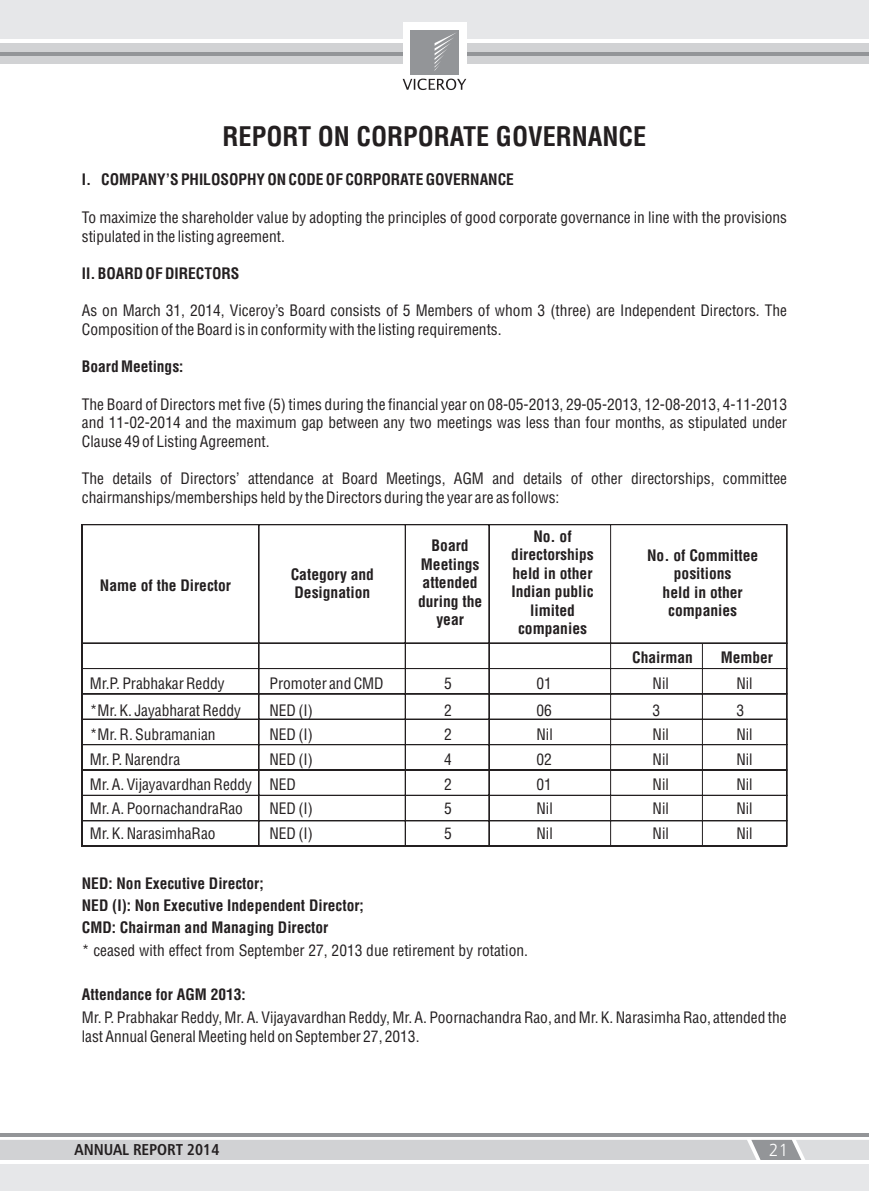
<style>
.page{position:relative;width:869px;height:1191px;background:#fff}
.page>*{position:absolute;margin:0;border:0;box-sizing:border-box;transform-origin:0 0}
.t1{font:800 26.25px "Switzerland Condensed";color:#231f20}
.t2{font:17.5px "Humanist 777 BT Light B";color:#fff}
.t3{font:15.75px "Humanist 777 BT Roman Condensed B Bold";color:#231f20}
.t4{font:15.4px/18.7px "Switzerland Condensed";color:#231f20}
.t5{font:800 15.4px/18.6px "Switzerland Condensed";color:#231f20;text-align:center}
</style>
<div class="page">
<div style="left:0;top:0;width:868px;height:43px;background:#e6e7e9"></div>
<div style="left:0;top:43px;width:868px;height:21px;background:#d1d2d4"></div>
<hr style="left:0;top:52px;width:402px;height:4px;background:#939598">
<hr style="left:466px;top:52px;width:402px;height:4px;background:#939598">
<div style="left:402px;top:22px;width:64px;height:53px;background:#fff"></div>
<svg style="left:402px;top:79px;width:64px;height:11px"></svg>
<div style="left:410px;top:30px;width:49px;height:45px;background:#939598"></div>
<svg style="left:434px;top:33px;width:22px;height:38px"></svg>
<hr style="left:0;top:39px;width:402px;height:4px;background:#fff">
<hr style="left:466px;top:39px;width:402px;height:4px;background:#fff">
<hr style="left:0;top:1133px;width:868px;height:3px;background:#939598">
<div style="left:0;top:1160px;width:868px;height:31px;background:#e6e7e9"></div>
<hr style="left:0;top:1160px;width:868px;height:4px;background:#fff">
<svg style="left:81px;top:524px;width:706px;height:323px"></svg>
<svg style="left:0;top:1139px;width:868px;height:21px;background:#d1d2d4"></svg>
<h1 class="t1" style="left:222px;top:126px;width:425px">REPORT ON CORPORATE GOVERNANCE</h1>
<p class="t5" style="left:82px;top:172px;width:433px">I. COMPANY’S PHILOSOPHY ON CODE OF CORPORATE GOVERNANCE</p>
<p class="t4" style="left:82px;top:209px;width:706px">To maximize the shareholder value by adopting the principles of good corporate governance in line with the provisions stipulated in the listing agreement.</p>
<p class="t5" style="left:82px;top:265px;width:159px">II. BOARD OF DIRECTORS</p>
<p class="t4" style="left:82px;top:303px;width:706px">As on March 31, 2014, Viceroy’s Board consists of 5 Members of whom 3 (three) are Independent Directors. The<br>Composition of the Board is in conformity with the listing requirements.</p>
<p class="t5" style="left:82px;top:358px;width:103px">Board Meetings:</p>
<p class="t4" style="left:82px;top:396px;width:706px;text-align:justify">The Board of Directors met five (5) times during the financial year on 08-05-2013, 29-05-2013, 12-08-2013, 4-11-2013 and 11-02-2014 and the maximum gap between any two meetings was less than four months, as stipulated under Clause 49 of Listing Agreement.</p>
<p class="t4" style="left:82px;top:470px;width:706px">The details of Directors’ attendance at Board Meetings, AGM and details of other directorships, committee chairmanships/memberships held by the Directors during the year are as follows:</p>
<p class="t5" style="left:100px;top:577px;width:133px">Name of the Director</p>
<p class="t5" style="left:290px;top:566px;width:85px;text-align:left">Category and<br>Designation</p>
<p class="t5" style="left:418px;top:537px;width:66px">Board<br>Meetings attended during the year</p>
<p class="t5" style="left:511px;top:528px;width:84px">No. of directorships held in other<br>Indian public limited companies</p>
<p class="t5" style="left:647px;top:547px;width:112px">No. of Committee positions<br>held in other companies</p>
<p class="t5" style="left:632px;top:649px;width:62px">Chairman</p>
<p class="t5" style="left:720px;top:649px;width:54px">Member</p>
<p class="t4" style="left:90px;top:675px;width:136px">Mr.P. Prabhakar Reddy</p>
<p class="t4" style="left:269px;top:675px;width:116px">Promoter and CMD</p>
<p class="t4" style="left:444px;top:675px;width:9px">5</p>
<p class="t4" style="left:536px;top:675px;width:17px">01</p>
<p class="t4" style="left:652px;top:675px;width:18px">Nil</p>
<p class="t4" style="left:736px;top:675px;width:18px">Nil</p>
<p class="t4" style="left:90px;top:702px;width:153px">*Mr. K. Jayabharat Reddy</p>
<p class="t4" style="left:269px;top:702px;width:45px">NED (I)</p>
<p class="t4" style="left:444px;top:702px;width:9px">2</p>
<p class="t4" style="left:536px;top:702px;width:17px">06</p>
<p class="t4" style="left:652px;top:702px;width:9px">3</p>
<p class="t4" style="left:736px;top:702px;width:9px">3</p>
<p class="t4" style="left:90px;top:726px;width:127px">*Mr. R. Subramanian</p>
<p class="t4" style="left:269px;top:726px;width:45px">NED (I)</p>
<p class="t4" style="left:444px;top:726px;width:9px">2</p>
<p class="t4" style="left:536px;top:726px;width:18px">Nil</p>
<p class="t4" style="left:652px;top:726px;width:18px">Nil</p>
<p class="t4" style="left:736px;top:726px;width:18px">Nil</p>
<p class="t4" style="left:90px;top:751px;width:92px">Mr. P. Narendra</p>
<p class="t4" style="left:269px;top:751px;width:45px">NED (I)</p>
<p class="t4" style="left:444px;top:751px;width:9px">4</p>
<p class="t4" style="left:536px;top:751px;width:17px">02</p>
<p class="t4" style="left:652px;top:751px;width:18px">Nil</p>
<p class="t4" style="left:736px;top:751px;width:18px">Nil</p>
<p class="t4" style="left:90px;top:776px;width:208px">Mr. A. Vijayavardhan Reddy NED</p>
<p class="t4" style="left:444px;top:776px;width:9px">2</p>
<p class="t4" style="left:536px;top:776px;width:17px">01</p>
<p class="t4" style="left:652px;top:776px;width:18px">Nil</p>
<p class="t4" style="left:736px;top:776px;width:18px">Nil</p>
<p class="t4" style="left:90px;top:800px;width:155px">Mr. A. PoornachandraRao</p>
<p class="t4" style="left:269px;top:800px;width:45px">NED (I)</p>
<p class="t4" style="left:444px;top:800px;width:9px">5</p>
<p class="t4" style="left:536px;top:800px;width:18px">Nil</p>
<p class="t4" style="left:652px;top:800px;width:18px">Nil</p>
<p class="t4" style="left:736px;top:800px;width:18px">Nil</p>
<p class="t4" style="left:90px;top:825px;width:127px">Mr. K. NarasimhaRao</p>
<p class="t4" style="left:269px;top:825px;width:45px">NED (I)</p>
<p class="t4" style="left:444px;top:825px;width:9px">5</p>
<p class="t4" style="left:536px;top:825px;width:18px">Nil</p>
<p class="t4" style="left:652px;top:825px;width:18px">Nil</p>
<p class="t4" style="left:736px;top:825px;width:18px">Nil</p>
<p class="t5" style="left:82px;top:873px;width:283px;line-height:22.2px;text-align:left">NED: Non Executive Director;<br>NED (I): Non Executive Independent Director;<br>CMD: Chairman and Managing Director</p>
<p class="t4" style="left:82px;top:942px;width:447px">* ceased with effect from September 27, 2013 due retirement by rotation.</p>
<p class="t5" style="left:82px;top:986px;width:165px">Attendance for AGM 2013:</p>
<p class="t4" style="left:82px;top:1009px;width:705px">Mr. P. Prabhakar Reddy, Mr. A. Vijayavardhan Reddy, Mr. A. Poornachandra Rao, and Mr. K. Narasimha Rao, attended the last Annual General Meeting held on September 27, 2013.</p>
<p class="t3" style="left:74px;top:1140px;width:146px">ANNUAL REPORT 2014</p>
<p class="t2" style="left:768px;top:1140px;width:21px">21</p>
</div>
